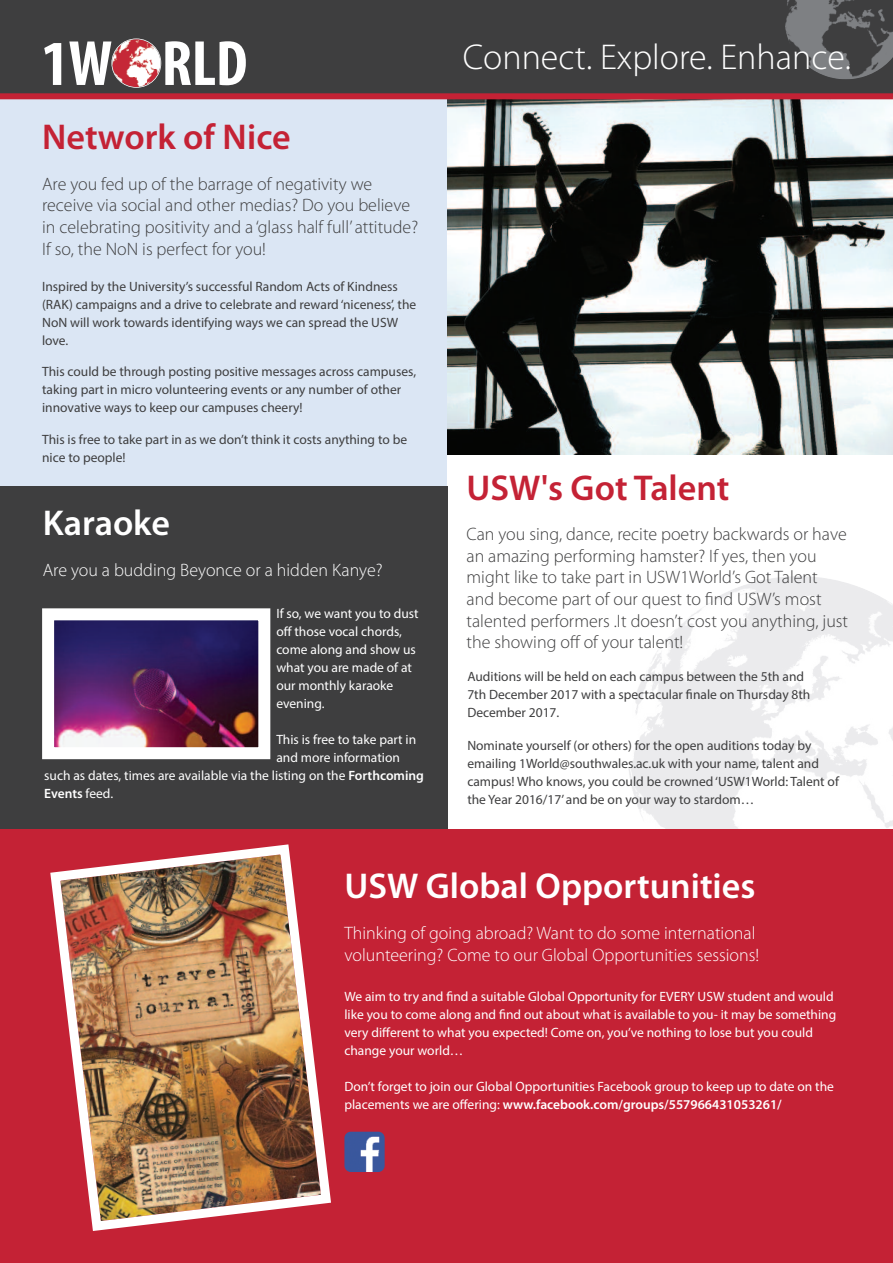
<style>
.page{position:relative;width:893px;height:1263px;background:#fff}
.page>*{position:absolute;margin:0;border:0;box-sizing:border-box;transform-origin:0 0}
.t1{font:600 36px "Myriad Pro";color:#fff}
.t2{font:600 36px "Myriad Pro";color:#c42235}
.t3{font:300 36px "Myriad Pro";color:#fff}
.t4{font:300 18px/21.6px "Myriad Pro";color:#3e3e3f}
.t5{font:300 18px/21.6px "Myriad Pro";color:#fff}
.t6{font:13.5px/18px "Myriad Pro";color:#3e3e3f}
.t7{font:13.5px/18px "Myriad Pro";color:#fff}
.t8{font:600 13.5px "Myriad Pro";letter-spacing:-.005em;color:#fff}
.s1{font-weight:600}
.s2{font-weight:400}
</style>
<div class="page">
<img style="left:447px;top:99px;width:446px;height:355px">
<div style="left:1px;top:96px;width:446px;height:391px;background:#dbe6f4"></div>
<div style="left:0;top:0;width:893px;height:96px;background:#3e3e3f"></div>
<img style="left:785px;top:0;width:108px;height:79px">
<div style="left:0;top:93px;width:893px;height:6px;background:#c42235"></div>
<div style="left:0;top:487px;width:448px;height:342px;background:#3e3e3f"></div>
<div style="left:1px;top:829px;width:892px;height:434px;background:#c42235"></div>
<svg style="left:44px;top:41px;width:202px;height:44px"></svg>
<img style="left:112px;top:39px;width:48px;height:48px;border-radius:50%">
<div style="left:111px;top:39px;width:50px;height:49px;border:2px solid #fff;border-radius:50%"></div>
<img style="left:50px;top:844px;width:281px;height:387px">
<img style="left:55px;top:621px;width:202px;height:125px">
<div style="left:42px;top:608px;width:228px;height:151px;border:12px solid #fff"></div>
<img style="left:344px;top:1132px;width:41px;height:40px;border-radius:6px">
<h1 class="t2" style="left:42px;top:124px;width:250px">Network of Nice</h1>
<h2 class="t4" style="left:42px;top:174px;width:378px">Are you fed up of the barrage of negativity we receive via social and other medias? Do you believe in celebrating positivity and a ‘glass half full’ attitude?<br>If so, the NoN is perfect for you!</h2>
<p class="t6" style="left:42px;top:278px;width:376px">Inspired by the University’s successful Random Acts of Kindness (RAK) campaigns and a drive to celebrate and reward‘niceness’, the NoN will work towards identifying ways we can spread the USW love.</p>
<p class="t6" style="left:42px;top:364px;width:376px">This could be through posting positive messages across campuses, taking part in micro volunteering events or any number of other innovative ways to keep our campuses cheery!</p>
<p class="t6" style="left:42px;top:431px;width:367px">This is free to take part in as we don’t think it costs anything to be nice to people!</p>
<h1 class="t1" style="left:43px;top:510px;width:129px">Karaoke</h1>
<h2 class="t5" style="left:43px;top:560px;width:341px">Are you a budding Beyonce or a hidden Kanye?</h2>
<p class="t7" style="left:276px;top:606px;width:144px">If so, we want you to dust off those vocal chords, come along and show us what you are made of at our monthly karaoke evening.</p>
<p class="t7" style="left:276px;top:732px;width:141px">This is free to take part in</p>
<p class="t7" style="left:276px;top:750px;width:125px">and more information</p>
<p class="t7" style="left:44px;top:768px;width:381px">such as dates, times are available via the listing on the <span class="s1">Forthcoming</span></p>
<p class="t8" style="left:44px;top:789px;width:70px">Events <span class="s2">feed.</span></p>
<h1 class="t3" style="left:463px;top:43px;width:390px">Connect. Explore. Enhance.</h1>
<h1 class="t2" style="left:467px;top:474px;width:264px">USW's Got Talent</h1>
<p class="t4" style="left:467px;top:525px;width:383px">Can you sing, dance, recite poetry backwards or have an amazing performing hamster? If yes, then you might like to take part in USW1World’s Got Talent and become part of our quest to find USW’s most talented performers .It doesn’t cost you anything, just the showing off of your talent!</p>
<p class="t6" style="left:467px;top:668px;width:345px">Auditions will be held on each campus between the 5th and<br>7th December 2017 with a spectacular finale on Thursday 8th<br>December 2017.</p>
<p class="t6" style="left:467px;top:737px;width:373px">Nominate yourself (or others) for the open auditions today by emailing 1World@southwales.ac.uk with your name, talent and campus! Who knows, you could be crowned‘USW1World: Talent of the Year 2016/17’ and be on your way to stardom…</p>
<h1 class="t1" style="left:344px;top:873px;width:412px">USW Global Opportunities</h1>
<h2 class="t5" style="left:344px;top:923px;width:416px">Thinking of going abroad? Want to do some international volunteering? Come to our Global Opportunities sessions!</h2>
<p class="t7" style="left:344px;top:989px;width:493px">We aim to try and find a suitable Global Opportunity for EVERY USW student and would like you to come along and find out about what is available to you- it may be something very different to what you expected! Come on, you’ve nothing to lose but you could change your world…</p>
<p class="t7" style="left:344px;top:1079px;width:491px">Don’t forget to join our Global Opportunities Facebook group to keep up to date on the placements we are offering: <span class="s1">www.facebook.com/groups/557966431053261/</span></p>
</div>
